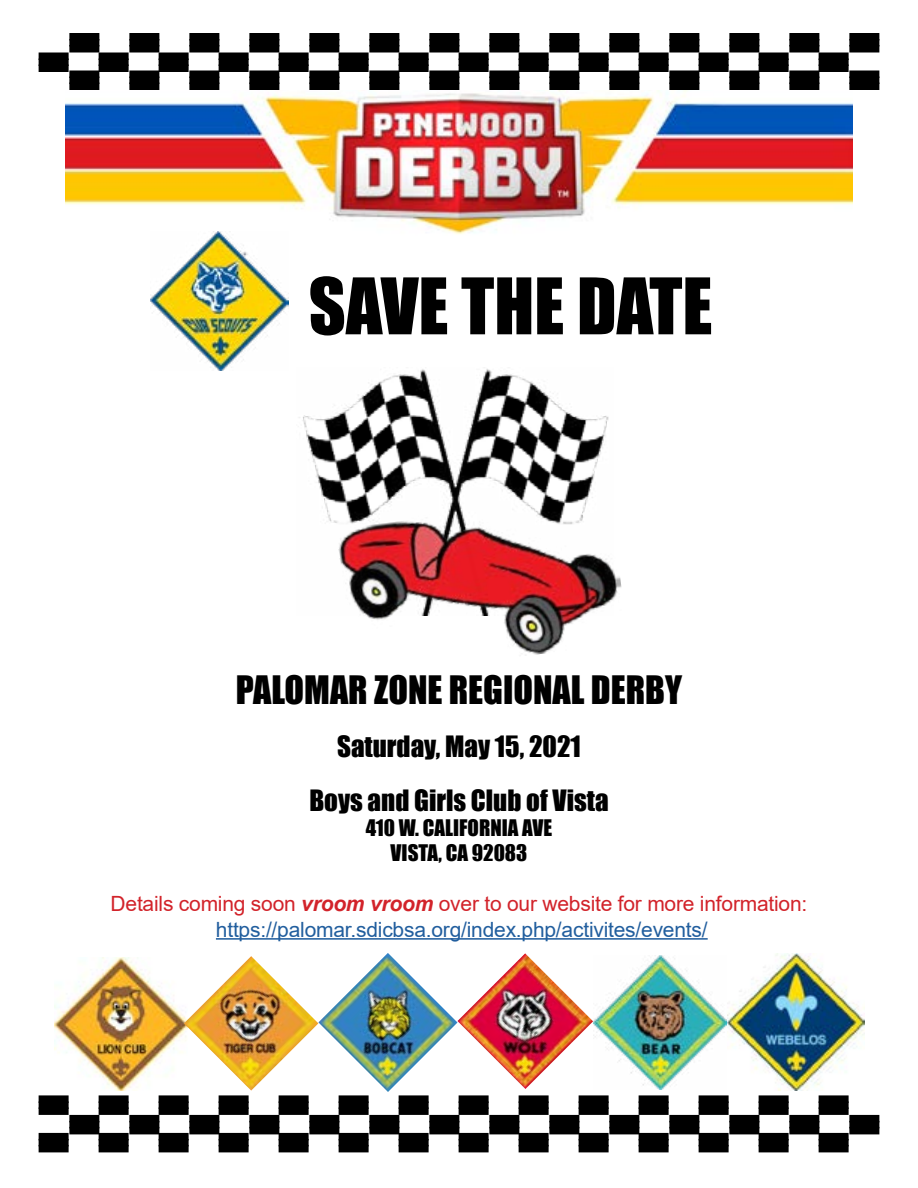
<style>
.page{position:relative;width:918px;height:1188px;background:#fff}
.page>*{position:absolute;margin:0;border:0;box-sizing:border-box;transform-origin:0 0}
.t1{font:72px "Impact";color:#000}
.t2{font:36px "Impact";color:#000}
.t3{font:27px/53.4px "Impact";color:#000;text-align:center}
.t4{font:21px/25.2px "Arial";letter-spacing:-.01em;color:#215e9e;text-align:center}
.t5{font:21px/25.2px "Impact";color:#000;text-align:center}
.s1{color:#d2232a}
.s2{font-weight:700;font-style:italic;color:#d2232a}
</style>
<div class="page">
<img style="left:54px;top:958px;width:130px;height:133px">
<img style="left:65px;top:90px;width:788px;height:144px">
<img style="left:299px;top:369px;width:310px;height:154px">
<svg style="left:39px;top:1095px;width:840px;height:57px"></svg>
<hr style="left:216px;top:938px;width:492px;height:2px;background:#215e9e">
<img style="left:336px;top:492px;width:286px;height:164px">
<img style="left:150px;top:232px;width:138px;height:138px">
<img style="left:593px;top:954px;width:272px;height:137px">
<img style="left:184px;top:956px;width:134px;height:135px">
<img style="left:318px;top:953px;width:140px;height:139px">
<img style="left:458px;top:953px;width:135px;height:136px">
<svg style="left:39px;top:33px;width:840px;height:57px"></svg>
<h1 class="t1" style="left:309px;top:250px;width:405px">SAVE THE DATE</h1>
<h2 class="t2" style="left:236px;top:662px;width:448px">PALOMAR ZONE REGIONAL DERBY</h2>
<p class="t3" style="left:309px;top:719px;width:301px">Saturday, May 15, 2021<br>Boys and Girls Club of Vista</p>
<p class="t5" style="left:366px;top:814px;width:188px">410 W. CALIFORNIA AVE<br>VISTA, CA 92083</p>
<p class="t4" style="left:111px;top:891px;width:698px"><span class="s1">Details coming soon</span> <span class="s2">vroom vroom</span> <span class="s1">over to our website for more information: </span>https://palomar.sdicbsa.org/index.php/activites/events/</p>
</div>
